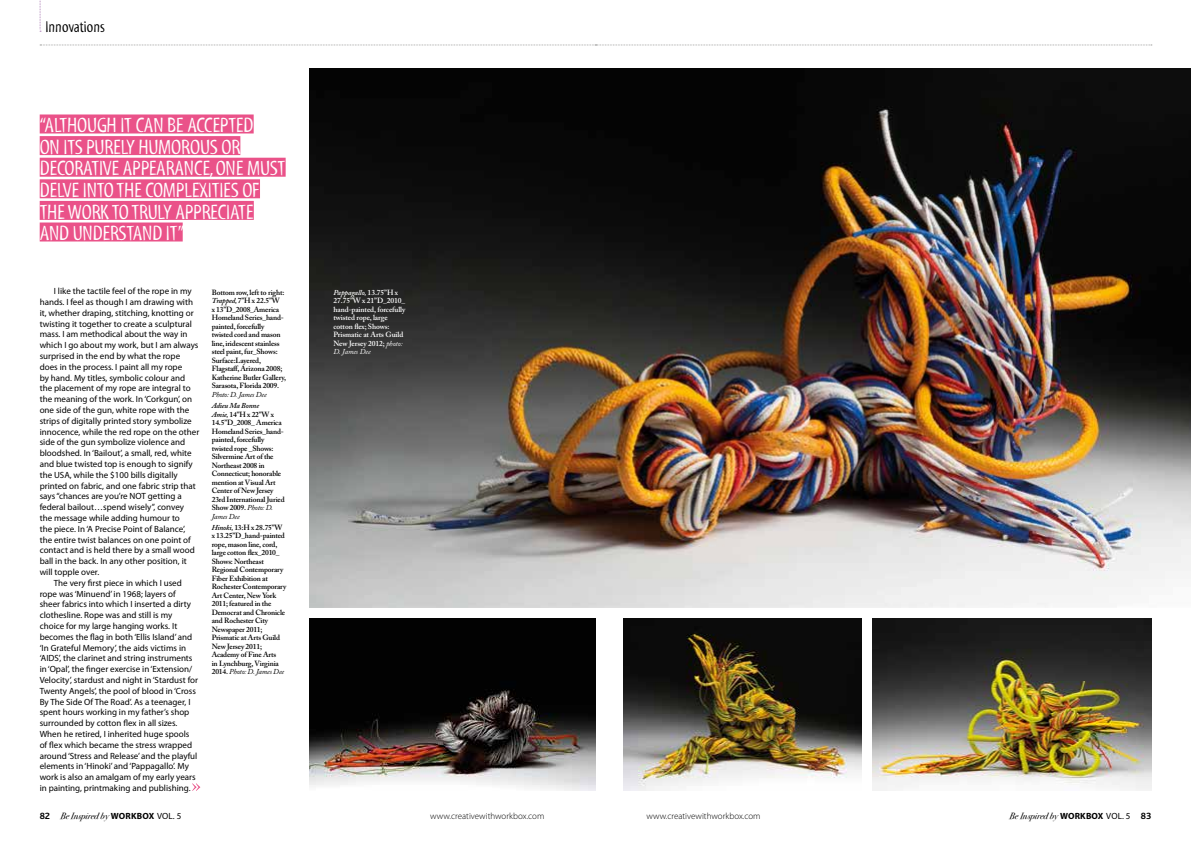
<style>
.page{position:relative;width:1191px;height:842px;background:#fff}
.page>*{position:absolute;margin:0;border:0;box-sizing:border-box;transform-origin:0 0}
.t1{font:21px/21.6px "Myriad Std Tilt";letter-spacing:-.01em;color:#fff}
.t2{font:16px "Myriad Std Tilt";color:#000}
.t3{font:9px "Myriad Pro";color:#000}
.t4{font:300 9px "Myriad Pro";color:#000}
.t5{font:9px "Bodoni Svty Two ITCTT Book Ita";color:#000}
.t6{font:600 7.5px/8.5px "Adobe Caslon Pro";letter-spacing:-.02em;color:#000}
.t7{font:600 7.5px/8.5px "Adobe Caslon Pro";letter-spacing:-.01em;color:#fff}
.t8{font:italic 7.5px "Adobe Caslon Pro";letter-spacing:-.02em;color:#000}
.s1{font-style:italic}
.s2{font-weight:400;font-style:italic}
.s3{font-family:"Bliss";font-weight:700;font-size:9.5px}
.s4{font-family:"Myriad Pro";font-weight:700}
.s5{font-family:"Myriad Pro"}
</style>
<div class="page">
<img style="left:309px;top:68px;width:882px;height:539px">
<img style="left:873px;top:618px;width:278px;height:173px">
<img style="left:624px;top:618px;width:237px;height:173px">
<img style="left:309px;top:618px;width:286px;height:173px">
<svg style="left:40px;top:0;width:1px;height:32px"></svg>
<svg style="left:40px;top:45px;width:1111px;height:1px"></svg>
<div style="left:40px;top:114px;width:214px;height:19px;background:#ea5289"></div>
<div style="left:40px;top:136px;width:200px;height:19px;background:#ea5289"></div>
<div style="left:40px;top:158px;width:246px;height:19px;background:#ea5289"></div>
<div style="left:40px;top:179px;width:220px;height:19px;background:#ea5289"></div>
<div style="left:40px;top:201px;width:214px;height:19px;background:#ea5289"></div>
<div style="left:40px;top:222px;width:143px;height:19px;background:#ea5289"></div>
<svg style="left:192px;top:783px;width:8px;height:8px"></svg>
<h2 class="t2" style="left:45px;top:18px;width:61px">Innovations</h2>
<h1 class="t1" style="left:40px;top:115px;width:247px">“ALTHOUGH IT CAN BE ACCEPTED<br>ON ITS PURELY HUMOROUS OR<br>DECORATIVE APPEARANCE, ONE MUST<br>DELVE INTO THE COMPLEXITIES OF<br>THE WORK TO TRULY APPRECIATE<br>AND UNDERSTAND IT”</h1>
<p class="t3" style="left:54px;top:285px;width:139px">I like the tactile feel of the rope in my</p>
<p class="t3" style="left:40px;top:296px;width:155px">hands. I feel as though I am drawing with</p>
<p class="t3" style="left:40px;top:307px;width:156px">it, whether draping, stitching, knotting or</p>
<p class="t3" style="left:40px;top:318px;width:154px">twisting it together to create a sculptural</p>
<p class="t3" style="left:40px;top:329px;width:149px">mass. I am methodical about the way in</p>
<p class="t3" style="left:40px;top:339px;width:160px">which I go about my work, but I am always</p>
<p class="t3" style="left:40px;top:350px;width:142px">surprised in the end by what the rope</p>
<p class="t3" style="left:40px;top:361px;width:144px">does in the process. I paint all my rope</p>
<p class="t3" style="left:40px;top:372px;width:147px">by hand. My titles, symbolic colour and</p>
<p class="t3" style="left:40px;top:383px;width:152px">the placement of my rope are integral to</p>
<p class="t3" style="left:40px;top:393px;width:154px">the meaning of the work. In ‘Corkgun’, on</p>
<p class="t3" style="left:40px;top:404px;width:151px">one side of the gun, white rope with the</p>
<p class="t3" style="left:40px;top:415px;width:153px">strips of digitally printed story symbolize</p>
<p class="t3" style="left:40px;top:426px;width:161px">innocence, while the red rope on the other</p>
<p class="t3" style="left:40px;top:437px;width:147px">side of the gun symbolize violence and</p>
<p class="t3" style="left:40px;top:447px;width:153px">bloodshed. In ‘Bailout’, a small, red, white</p>
<p class="t3" style="left:40px;top:458px;width:154px">and blue twisted top is enough to signify</p>
<p class="t3" style="left:40px;top:469px;width:139px">the USA, while the $100 bills digitally</p>
<p class="t3" style="left:40px;top:480px;width:158px">printed on fabric, and one fabric strip that</p>
<p class="t3" style="left:40px;top:491px;width:144px">says “chances are you’re NOT getting a</p>
<p class="t3" style="left:40px;top:501px;width:146px">federal bailout…spend wisely”, convey</p>
<p class="t3" style="left:40px;top:512px;width:142px">the message while adding humour to</p>
<p class="t3" style="left:40px;top:523px;width:147px">the piece. In ‘A Precise Point of Balance’,</p>
<p class="t3" style="left:40px;top:534px;width:153px">the entire twist balances on one point of</p>
<p class="t3" style="left:40px;top:545px;width:156px">contact and is held there by a small wood</p>
<p class="t3" style="left:40px;top:555px;width:149px">ball in the back. In any other position, it</p>
<p class="t3" style="left:40px;top:566px;width:61px">will topple over.</p>
<p class="t3" style="left:54px;top:577px;width:129px">The very first piece in which I used</p>
<p class="t3" style="left:40px;top:588px;width:138px">rope was ‘Minuend’ in 1968; layers of</p>
<p class="t3" style="left:40px;top:599px;width:153px">sheer fabrics into which I inserted a dirty</p>
<p class="t3" style="left:40px;top:609px;width:134px">clothesline. Rope was and still is my</p>
<p class="t3" style="left:40px;top:620px;width:139px">choice for my large hanging works. It</p>
<p class="t3" style="left:40px;top:631px;width:154px">becomes the flag in both ‘Ellis Island’ and</p>
<p class="t3" style="left:40px;top:642px;width:148px">‘In Grateful Memory’, the aids victims in</p>
<p class="t3" style="left:40px;top:653px;width:154px">‘AIDS’, the clarinet and string instruments</p>
<p class="t3" style="left:40px;top:663px;width:152px">in ‘Opal’, the finger exercise in ‘Extension/</p>
<p class="t3" style="left:40px;top:674px;width:160px">Velocity’, stardust and night in ‘Stardust for</p>
<p class="t3" style="left:40px;top:685px;width:158px">Twenty Angels’, the pool of blood in ‘Cross</p>
<p class="t3" style="left:40px;top:696px;width:152px">By The Side Of The Road’. As a teenager, I</p>
<p class="t3" style="left:40px;top:707px;width:151px">spent hours working in my father’s shop</p>
<p class="t3" style="left:40px;top:717px;width:139px">surrounded by cotton flex in all sizes.</p>
<p class="t3" style="left:40px;top:728px;width:151px">When he retired, I inherited huge spools</p>
<p class="t3" style="left:40px;top:739px;width:154px">of flex which became the stress wrapped</p>
<p class="t3" style="left:40px;top:750px;width:159px">around ‘Stress and Release’ and the playful</p>
<p class="t3" style="left:40px;top:761px;width:151px">elements in ‘Hinoki’ and ‘Pappagallo’. My</p>
<p class="t3" style="left:40px;top:771px;width:157px">work is also an amalgam of my early years</p>
<p class="t3" style="left:40px;top:782px;width:152px">in painting, printmaking and publishing.</p>
<p class="t6" style="left:212px;top:288px;width:76px">Bottom row, left to right:<br><span class="s1">Trapped,</span> 7”H x 22.5”W<br>x 13”D_2008_America<br>Homeland Series_hand&shy;painted, forcefully twisted cord and mason line, iridescent stainless steel paint, fur_Shows:<br>Surface:Layered,<br>Flagstaff, Arizona 2008;<br>Katherine Butler Gallery,<br>Sarasota, Florida 2009.</p>
<p class="t8" style="left:212px;top:390px;width:56px">Photo: D. James Dee</p>
<p class="t6" style="left:212px;top:401px;width:74px"><span class="s1">Adieu Ma Bonne<br>Amie,</span> 14”H x 22”W x<br>14.5”D_2008_ America<br>Homeland Series_hand&shy;painted, forcefully twisted rope _Shows:<br>Silvermine Art of the<br>Northeast 2008 in<br>Connecticut; honorable mention at Visual Art<br>Center of New Jersey<br>23rd International Juried<br>Show 2009. <span class="s2">Photo: D.<br>James Dee</span></p>
<p class="t6" style="left:212px;top:523px;width:76px"><span class="s1">Hinoki,</span> 13:H x 28.75”W x 13.25”D_hand-painted rope, mason line, cord, large cotton flex_2010_<br>Shows: Northeast<br>Regional Contemporary<br>Fiber Exhibition at<br>Rochester Contemporary<br>Art Center, New York<br>2011; featured in the<br>Democrat and Chronicle and Rochester City<br>Newspaper 2011;<br>Prismatic at Arts Guild<br>New Jersey 2011;<br>Academy of Fine Arts<br>in Lynchburg, Virginia<br>2014. <span class="s2">Photo: D. James Dee</span></p>
<p class="t7" style="left:333px;top:288px;width:74px"><span class="s1">Pappagallo,</span> 13.75”H x<br>27.75”W x 21”D_2010_ hand-painted, forcefully twisted rope, large cotton flex; Shows:<br>Prismatic at Arts Guild<br>New Jersey 2012; <span class="s2">photo:<br>D. James Dee</span></p>
<p class="t5" style="left:40px;top:808px;width:143px"><span class="s3">82</span> Be Inspired by <span class="s4">WORKBOX</span> <span class="s5">VOL. 5</span></p>
<p class="t4" style="left:430px;top:810px;width:116px">www.creativewithworkbox.com</p>
<p class="t4" style="left:646px;top:810px;width:116px">www.creativewithworkbox.com</p>
<p class="t5" style="left:1009px;top:808px;width:143px">Be Inspired by <span class="s4">WORKBOX</span> <span class="s5">VOL. 5</span> <span class="s3">83</span></p>
</div>
